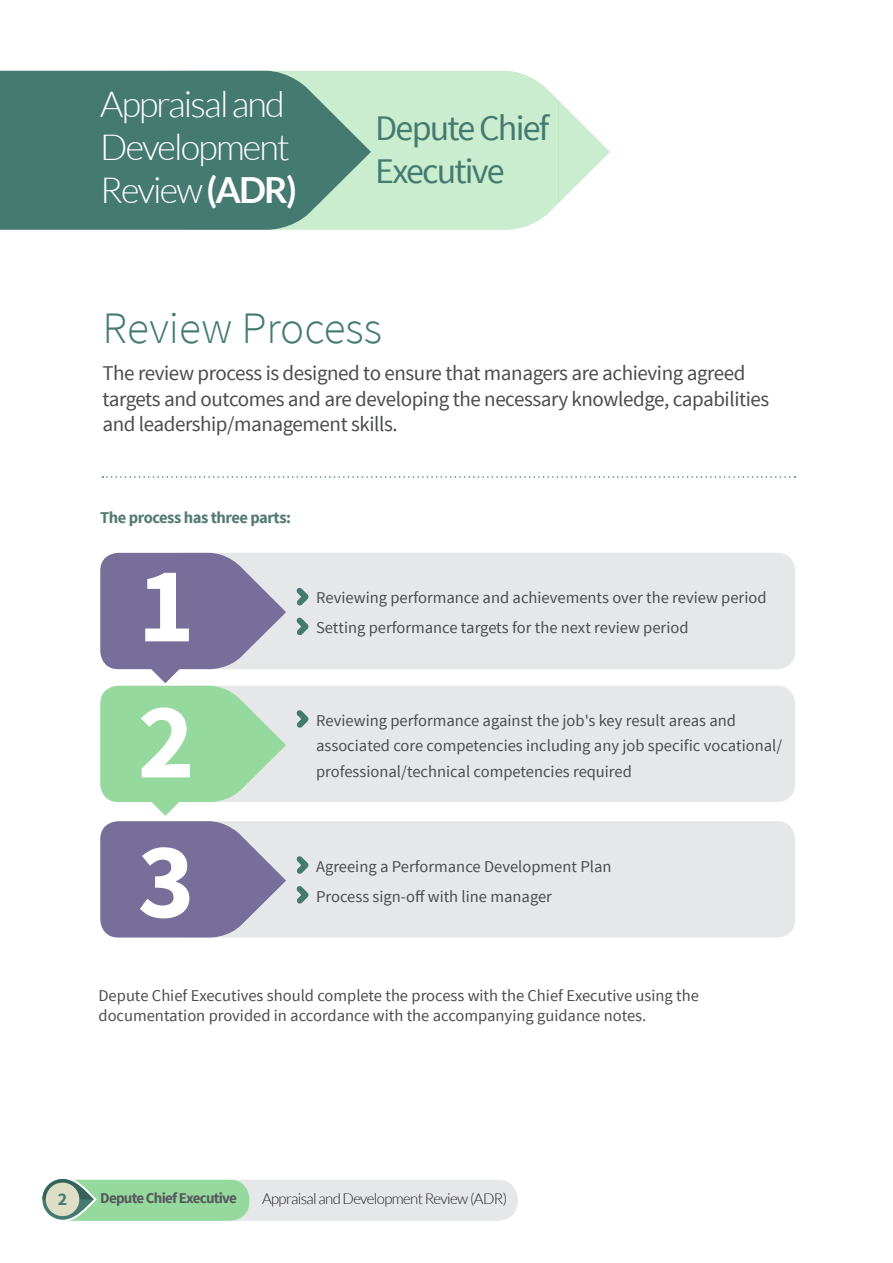
<style>
.page{position:relative;width:893px;height:1263px;background:#fff}
.page>*{position:absolute;margin:0;border:0;box-sizing:border-box;transform-origin:0 0}
.t1{font:700 108px "Source Sans Pro";color:#fff}
.t2{font:300 45px "Source Sans Pro";color:#457a70}
.t3{font:300 36px/43.2px "Lato";letter-spacing:-.05em;color:#fff}
.t4{font:36px/43.2px "Source Sans Pro";letter-spacing:-.05em;color:#457a70}
.t5{font:21px/25.2px "Source Sans Pro";letter-spacing:-.02em;color:#4b4c4d}
.t6{font:700 18px "Source Sans Pro";color:#457a70}
.t7{font:16.5px/25.5px "Source Sans Pro";color:#4b4c4d}
.t8{font:700 16.5px "Source Sans Pro";letter-spacing:-.03em;color:#547b72}
.t9{font:300 15px "Lato";letter-spacing:-.04em;color:#231f20}
.t10{font:700 15px "Source Sans Pro";letter-spacing:-.05em;color:#57585a}
.s1{font-weight:700}
</style>
<div class="page">
<div style="left:212px;top:1180px;width:306px;height:41px;background:#e6e7e9;border-radius:20px"></div>
<div style="left:42px;top:1180px;width:207px;height:41px;background:#95d99f;border-radius:20px"></div>
<div style="left:40px;top:1177px;width:56px;height:45px;border:4px solid #fff;border-radius:20px"></div>
<svg style="left:42px;top:1179px;width:52px;height:41px"></svg>
<svg style="left:42px;top:1179px;width:52px;height:20px"></svg>
<div style="left:46px;top:1182px;width:33px;height:34px;background:#dedec7;border-radius:50%"></div>
<div style="left:319px;top:71px;width:239px;height:159px;background:#caeccf"></div>
<svg style="left:558px;top:100px;width:52px;height:103px"></svg>
<div style="left:163px;top:553px;width:632px;height:116px;background:#e6e7e9;border-radius:18px"></div>
<div style="left:0;top:71px;width:319px;height:159px;background:#457a70"></div>
<svg style="left:319px;top:100px;width:52px;height:103px;background:#87b29f"></svg>
<svg style="left:102px;top:476px;width:693px;height:2px"></svg>
<div style="left:163px;top:686px;width:632px;height:116px;background:#e6e7e9;border-radius:18px"></div>
<div style="left:163px;top:821px;width:632px;height:116px;background:#e6e7e9;border-radius:18px"></div>
<svg style="left:100px;top:553px;width:209px;height:384px"></svg>
<p class="t3" style="left:100px;top:83px;width:198px">Appraisal and<br>Development<br>Review <span class="s1">(ADR)</span></p>
<p class="t4" style="left:375px;top:107px;width:176px">Depute Chief<br>Executive</p>
<p class="t2" style="left:102px;top:301px;width:281px">Review Process</p>
<p class="t5" style="left:102px;top:361px;width:668px">The review process is designed to ensure that managers are achieving agreed targets and outcomes and are developing the necessary knowledge, capabilities and leadership/management skills.</p>
<p class="t8" style="left:100px;top:507px;width:192px">The process has three parts:</p>
<p class="t1" style="left:138px;top:536px;width:59px">1</p>
<p class="t7" style="left:316px;top:585px;width:452px">Reviewing performance and achievements over the review period</p>
<p class="t7" style="left:316px;top:615px;width:374px">Setting performance targets for the next review period</p>
<p class="t1" style="left:138px;top:672px;width:59px">2</p>
<p class="t7" style="left:316px;top:708px;width:468px">Reviewing performance against the job's key result areas and associated core competencies including any job specific vocational/ professional/technical competencies required</p>
<p class="t1" style="left:138px;top:812px;width:59px">3</p>
<p class="t7" style="left:316px;top:854px;width:297px">Agreeing a Performance Development Plan</p>
<p class="t7" style="left:316px;top:883px;width:237px">Process sign-off with line manager</p>
<p class="t7" style="left:99px;top:986px;width:602px;line-height:19.8px">Depute Chief Executives should complete the process with the Chief Executive using the documentation provided in accordance with the accompanying guidance notes.</p>
<p class="t6" style="left:58px;top:1187px;width:11px">2</p>
<p class="t10" style="left:100px;top:1189px;width:138px">Depute Chief Executive</p>
<p class="t9" style="left:262px;top:1191px;width:247px">Appraisal and Development Review (ADR)</p>
</div>
